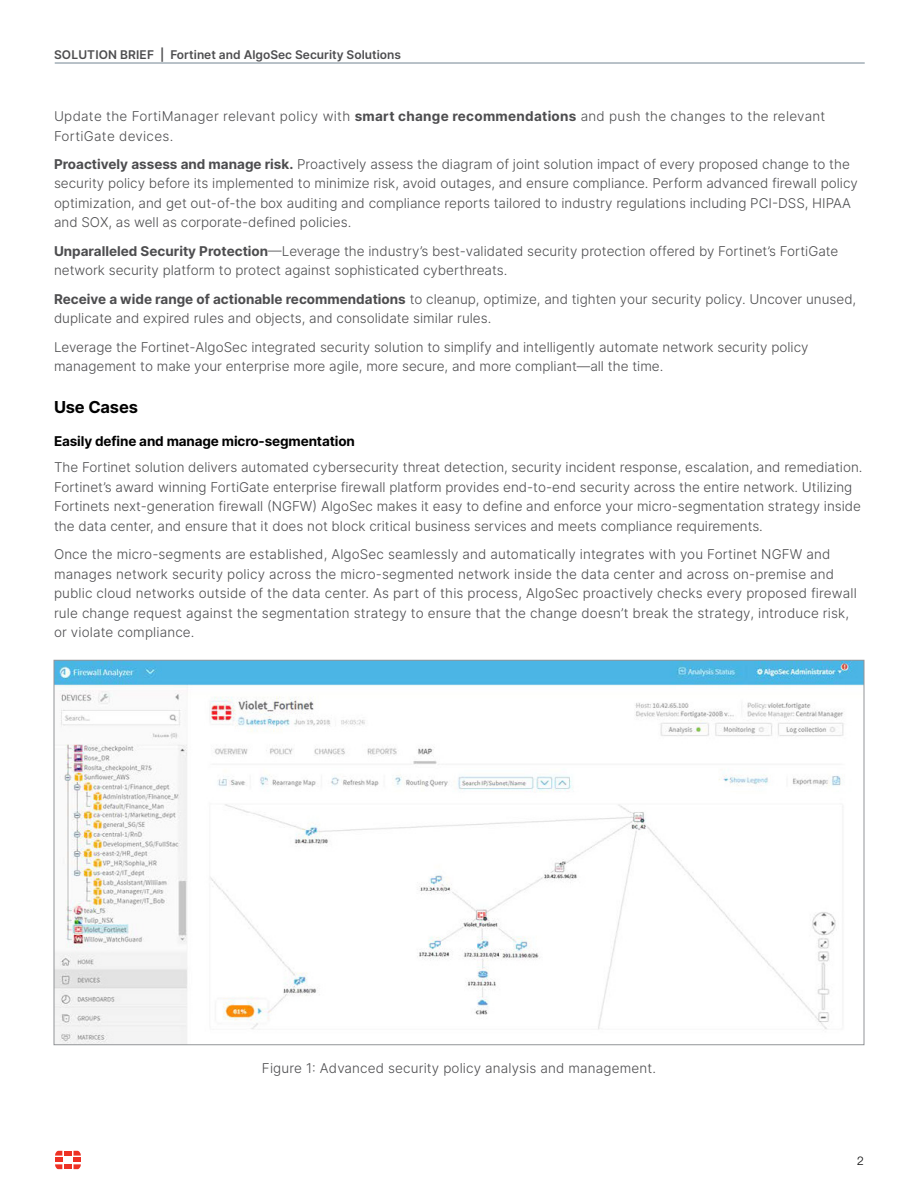
<style>
.page{position:relative;width:918px;height:1188px;background:#fff}
.page>*{position:absolute;margin:0;border:0;box-sizing:border-box;transform-origin:0 0}
.t1{font:700 16.5px "Inter";letter-spacing:-.01em;color:#000}
.t2{font:300 13.5px/19.5px "Inter";color:#4d4d4f}
.t3{font:300 13.5px/19.5px "Inter";letter-spacing:.02em;color:#4d4d4f}
.t4{font:700 13.5px "Inter";letter-spacing:-.01em;color:#000}
.t5{font:600 12px "Inter";color:#4d4d4f}
.t6{font:300 12px "Helvetica Neue LT Pro";color:#000}
.s1{font-weight:700}
</style>
<div class="page">
<hr style="left:55px;top:63px;width:810px;height:1px;background:#738592">
<div style="left:64px;top:1151px;width:8px;height:5px;background:#ee3124"></div>
<div style="left:64px;top:1164px;width:8px;height:5px;background:#ee3124"></div>
<svg style="left:55px;top:1151px;width:7px;height:18px"></svg>
<svg style="left:74px;top:1151px;width:7px;height:18px"></svg>
<img style="left:56px;top:662px;width:806px;height:381px">
<p class="t5" style="left:54px;top:46px;width:348px">SOLUTION BRIEF | Fortinet and AlgoSec Security Solutions</p>
<p class="t3" style="left:54px;top:106px;width:773px">Update the FortiManager relevant policy with <span class="s1">smart change recommendations</span> and push the changes to the relevant<br>FortiGate devices.</p>
<p class="t2" style="left:54px;top:154px;width:805px"><span class="s1">Proactively assess and manage risk.</span> Proactively assess the diagram of joint solution impact of every proposed change to the security policy before its implemented to minimize risk, avoid outages, and ensure compliance. Perform advanced firewall policy optimization, and get out-of-the box auditing and compliance reports tailored to industry regulations including PCI-DSS, HIPAA and SOX, as well as corporate-defined policies.</p>
<p class="t2" style="left:54px;top:241px;width:786px"><span class="s1">Unparalleled Security Protection</span>—Leverage the industry’s best-validated security protection offered by Fortinet’s FortiGate network security platform to protect against sophisticated cyberthreats.</p>
<p class="t2" style="left:54px;top:289px;width:804px"><span class="s1">Receive a wide range of actionable recommendations</span> to cleanup, optimize, and tighten your security policy. Uncover unused, duplicate and expired rules and objects, and consolidate similar rules.</p>
<p class="t2" style="left:54px;top:337px;width:756px">Leverage the Fortinet-AlgoSec integrated security solution to simplify and intelligently automate network security policy management to make your enterprise more agile, more secure, and more compliant—all the time.</p>
<p class="t1" style="left:54px;top:395px;width:86px">Use Cases</p>
<p class="t4" style="left:54px;top:431px;width:302px">Easily define and manage micro-segmentation</p>
<p class="t2" style="left:54px;top:458px;width:810px">The Fortinet solution delivers automated cybersecurity threat detection, security incident response, escalation, and remediation.<br>Fortinet’s award winning FortiGate enterprise firewall platform provides end-to-end security across the entire network. Utilizing Fortinets next-generation firewall (NGFW) AlgoSec makes it easy to define and enforce your micro-segmentation strategy inside the data center, and ensure that it does not block critical business services and meets compliance requirements.</p>
<p class="t2" style="left:54px;top:544px;width:804px">Once the micro-segments are established, AlgoSec seamlessly and automatically integrates with you Fortinet NGFW and manages network security policy across the micro-segmented network inside the data center and across on-premise and public cloud networks outside of the data center. As part of this process, AlgoSec proactively checks every proposed firewall rule change request against the segmentation strategy to ensure that the change doesn’t break the strategy, introduce risk, or violate compliance.</p>
<p class="t2" style="left:262px;top:1058px;width:395px">Figure 1: Advanced security policy analysis and management.</p>
<p class="t6" style="left:857px;top:1154px;width:8px">2</p>
</div>
